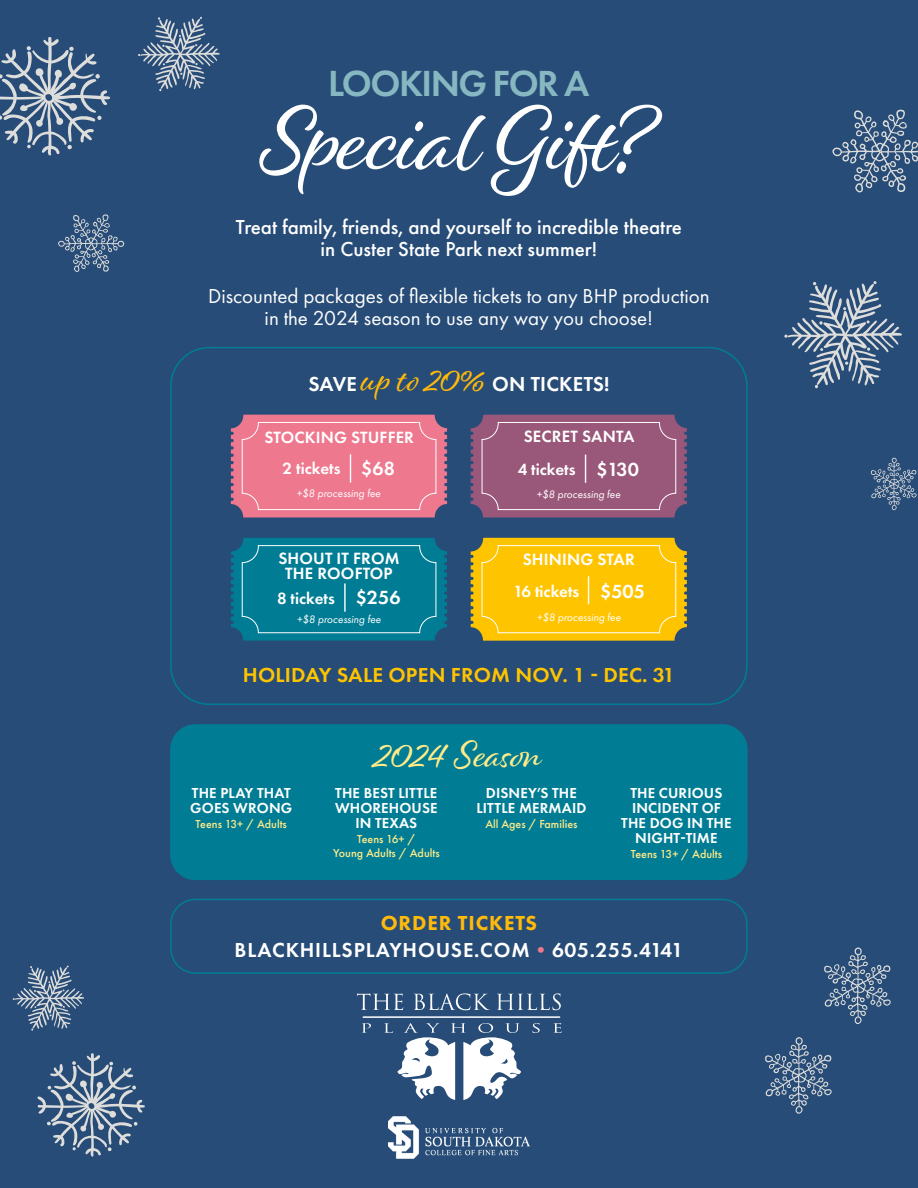
<style>
.page{position:relative;width:918px;height:1188px;background:#274c77}
.page>*{position:absolute;margin:0;border:0;box-sizing:border-box;transform-origin:0 0}
.t1{font:95.7px "Alisha";letter-spacing:-.005em;color:#fff}
.t2{font:39.3px "Alisha";color:#ffeb8a}
.t3{font:600 37.65px "Futura PT";letter-spacing:-.04em;color:#87b8c2}
.t4{font:21px/21.9px "Futura PT";color:#fff;text-align:center}
.t5{font:500 21px/21.9px "Futura PT";color:#fff;text-align:center}
.t6{font:600 21px/27.3px "Futura PT";letter-spacing:.03em;color:#fff;text-align:center}
.t7{font:600 21px "Futura PT";letter-spacing:.01em;color:#ffc400}
.t8{font:600 21px "Futura PT";letter-spacing:.01em;color:#fff}
.t9{font:600 16.95px/31.2px "Futura PT";letter-spacing:.01em;color:#fff;text-align:center}
.t10{font:600 15px/15px "Futura PT";letter-spacing:.01em;color:#fff;text-align:center}
.t11{font:500 12px/14.4px "Futura PT";color:#ffeb8a;text-align:center}
.t12{font:italic 11.25px "Futura PT";color:#fff}
.s1{font-family:"Alisha";font-weight:400;font-size:36px;color:#ffba0a}
.s2{font-size:19.8px}
.s3{font-weight:800;color:#ffba0a}
.s4{color:#ee788e}
</style>
<div class="page">
<div style="left:171px;top:725px;width:576px;height:154px;background:#007d94;border-radius:25px"></div>
<div style="left:170px;top:724px;width:578px;height:156px;border:2px solid #007d94;border-radius:25px"></div>
<svg style="left:362px;top:1023px;width:9px;height:10px"></svg>
<svg style="left:532px;top:1023px;width:8px;height:10px"></svg>
<svg style="left:553px;top:1023px;width:9px;height:10px"></svg>
<svg style="left:357px;top:993px;width:46px;height:17px"></svg>
<svg style="left:414px;top:993px;width:76px;height:17px"></svg>
<svg style="left:497px;top:993px;width:64px;height:17px"></svg>
<hr style="left:363px;top:1016px;width:197px;height:2px;background:#fff">
<svg style="left:384px;top:1023px;width:137px;height:77px"></svg>
<svg style="left:765px;top:1037px;width:67px;height:77px"></svg>
<svg style="left:824px;top:947px;width:67px;height:77px"></svg>
<svg style="left:871px;top:457px;width:46px;height:53px"></svg>
<svg style="left:58px;top:214px;width:67px;height:58px"></svg>
<svg style="left:832px;top:109px;width:86px;height:84px"></svg>
<svg style="left:0;top:37px;width:110px;height:119px"></svg>
<svg style="left:37px;top:1053px;width:108px;height:104px"></svg>
<svg style="left:138px;top:17px;width:82px;height:74px"></svg>
<svg style="left:13px;top:966px;width:71px;height:65px"></svg>
<svg style="left:784px;top:281px;width:118px;height:107px"></svg>
<img style="left:389px;top:1116px;width:141px;height:42px">
<svg style="left:231px;top:415px;width:216px;height:102px"></svg>
<svg style="left:471px;top:415px;width:216px;height:102px"></svg>
<svg style="left:231px;top:538px;width:216px;height:103px"></svg>
<hr style="left:344px;top:583px;width:2px;height:29px;background:#fff">
<svg style="left:471px;top:538px;width:216px;height:103px"></svg>
<div style="left:170px;top:347px;width:578px;height:358px;border:2px solid #007d94;border-radius:38px"></div>
<div style="left:170px;top:899px;width:578px;height:75px;border:2px solid #007d94;border-radius:25px"></div>
<p class="t3" style="left:328px;top:60px;width:263px">LOOKING FOR A</p>
<p class="t1" style="left:258px;top:81px;width:402px">Special Gift?</p>
<p class="t5" style="left:236px;top:216px;width:447px">Treat family, friends, and yourself to incredible theatre in Custer State Park next summer!</p>
<p class="t4" style="left:208px;top:285px;width:503px">Discounted packages of flexible tickets to any BHP production in the 2024 season to use any way you choose!</p>
<p class="t8" style="left:308px;top:371px;width:303px">SAVE <span class="s1">up to 20%</span> ON TICKETS!</p>
<p class="t9" style="left:265px;top:422px;width:151px">STOCKING STUFFER<br>2 tickets <span class="s2">$68</span></p>
<p class="t12" style="left:297px;top:486px;width:86px">+$8 processing fee</p>
<p class="t9" style="left:524px;top:421px;width:112px">SECRET SANTA</p>
<p class="t9" style="left:518px;top:454px;width:123px">4 tickets <span class="s2">$130</span></p>
<p class="t12" style="left:536px;top:487px;width:86px">+$8 processing fee</p>
<p class="t9" style="left:278px;top:550px;width:123px;line-height:15.5px">SHOUT IT FROM<br>THE ROOFTOP</p>
<p class="t9" style="left:523px;top:544px;width:114px">SHINING STAR</p>
<p class="t9" style="left:277px;top:582px;width:125px">8 tickets <span class="s2">$256</span></p>
<p class="t12" style="left:297px;top:612px;width:86px">+$8 processing fee</p>
<p class="t9" style="left:513px;top:576px;width:133px">16 tickets <span class="s2">$505</span></p>
<p class="t12" style="left:537px;top:611px;width:86px">+$8 processing fee</p>
<p class="t7" style="left:243px;top:662px;width:434px">HOLIDAY SALE OPEN FROM NOV. 1 - DEC. 31</p>
<p class="t10" style="left:190px;top:785px;width:104px;text-align:left">THE PLAY THAT<br>GOES WRONG</p>
<p class="t11" style="left:196px;top:817px;width:93px">Teens 13+ / Adults</p>
<p class="t2" style="left:376px;top:731px;width:169px">2024 Season</p>
<p class="t10" style="left:335px;top:785px;width:104px">THE BEST LITTLE<br>WHOREHOUSE<br>IN TEXAS</p>
<p class="t11" style="left:333px;top:831px;width:108px">Teens 16+ /<br>Young Adults / Adults</p>
<p class="t10" style="left:476px;top:785px;width:112px">DISNEY’S THE<br>LITTLE MERMAID</p>
<p class="t11" style="left:485px;top:817px;width:94px">All Ages / Families</p>
<p class="t10" style="left:621px;top:785px;width:112px">THE CURIOUS<br>INCIDENT OF<br>THE DOG IN THE<br>NIGHT-TIME</p>
<p class="t11" style="left:631px;top:846px;width:93px">Teens 13+ / Adults</p>
<p class="t6" style="left:235px;top:909px;width:450px"><span class="s3">ORDER TICKETS<br></span>BLACKHILLSPLAYHOUSE.COM<span class="s4">•</span>605.255.4141</p>
</div>
